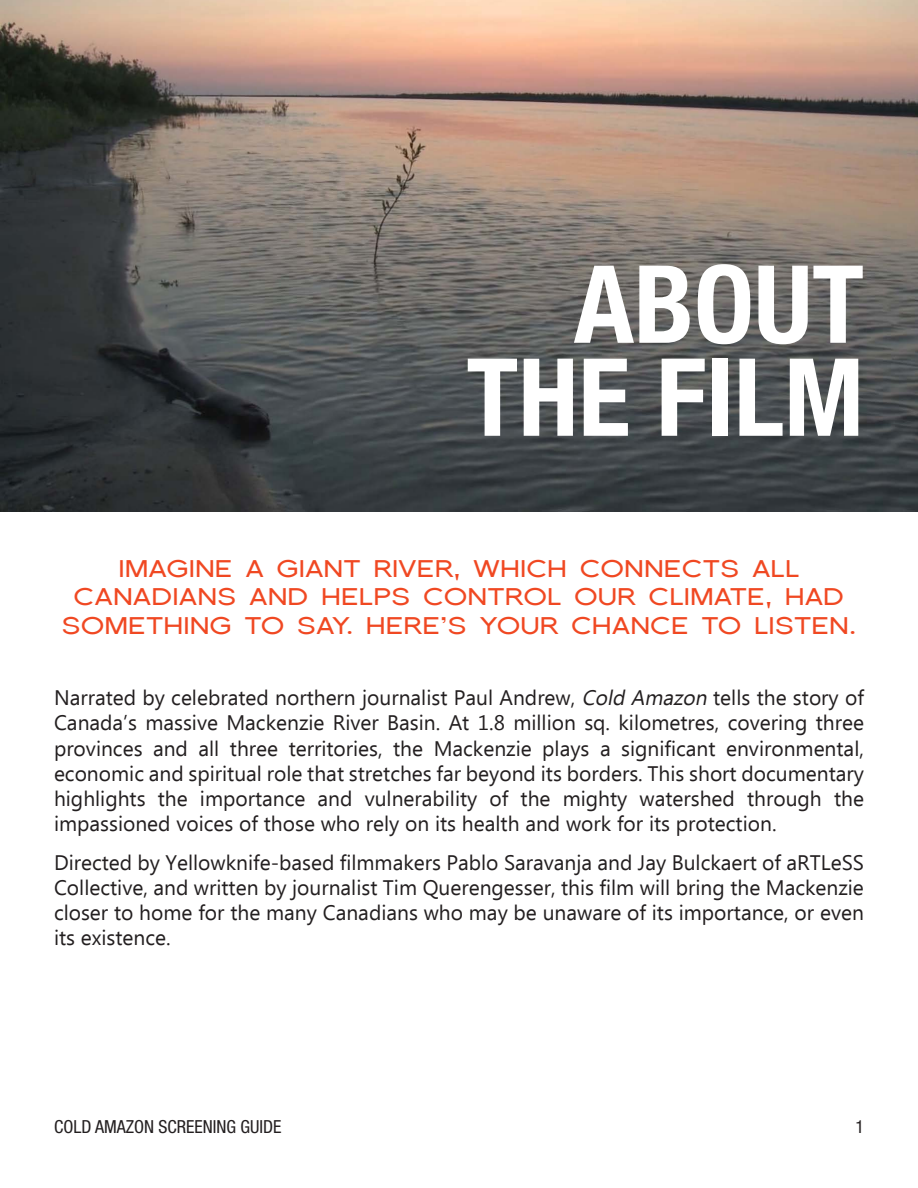
<style>
.page{position:relative;width:918px;height:1188px;background:#fff}
.page>*{position:absolute;margin:0;border:0;box-sizing:border-box;transform-origin:0 0}
.t1{font:700 condensed 108px/93px "Helvetica Neue LT Std";color:#fff;text-align:right}
.t2{font:24px/28.8px "Florencesans Exp";color:#f04822;text-align:center}
.t3{font:21px/25.2px "Ebrima";color:#231f20;text-align:justify}
.t4{font:condensed 18px "Helvetica Neue LT Std";color:#231f20}
.s1{font-style:italic}
</style>
<div class="page">
<img style="left:0;top:0;width:918px;height:511px">
<p class="t1" style="left:466px;top:256px;width:399px">ABOUT<br>THE FILM</p>
<p class="t2" style="left:62px;top:554px;width:796px">IMAGINE A GIANT RIVER, WHICH CONNECTS ALL<br>CANADIANS AND HELPS CONTROL OUR CLIMATE, HAD<br>SOMETHING TO SAY. HERE’S YOUR CHANCE TO LISTEN.</p>
<p class="t3" style="left:54px;top:687px;width:812px">Narrated by celebrated northern journalist Paul Andrew, <span class="s1">Cold Amazon</span> tells the story of Canada’s massive Mackenzie River Basin. At 1.8 million sq. kilometres, covering three provinces and all three territories, the Mackenzie plays a significant environmental, economic and spiritual role that stretches far beyond its borders. This short documentary highlights the importance and vulnerability of the mighty watershed through the impassioned voices of those who rely on its health and work for its protection.</p>
<p class="t3" style="left:54px;top:851px;width:811px">Directed by Yellowknife-based filmmakers Pablo Saravanja and Jay Bulckaert of aRTLeSS Collective, and written by journalist Tim Querengesser, this film will bring the Mackenzie closer to home for the many Canadians who may be unaware of its importance, or even its existence.</p>
<p class="t4" style="left:54px;top:1117px;width:229px">COLD AMAZON SCREENING GUIDE</p>
<p class="t4" style="left:855px;top:1116px;width:10px">1</p>
</div>
